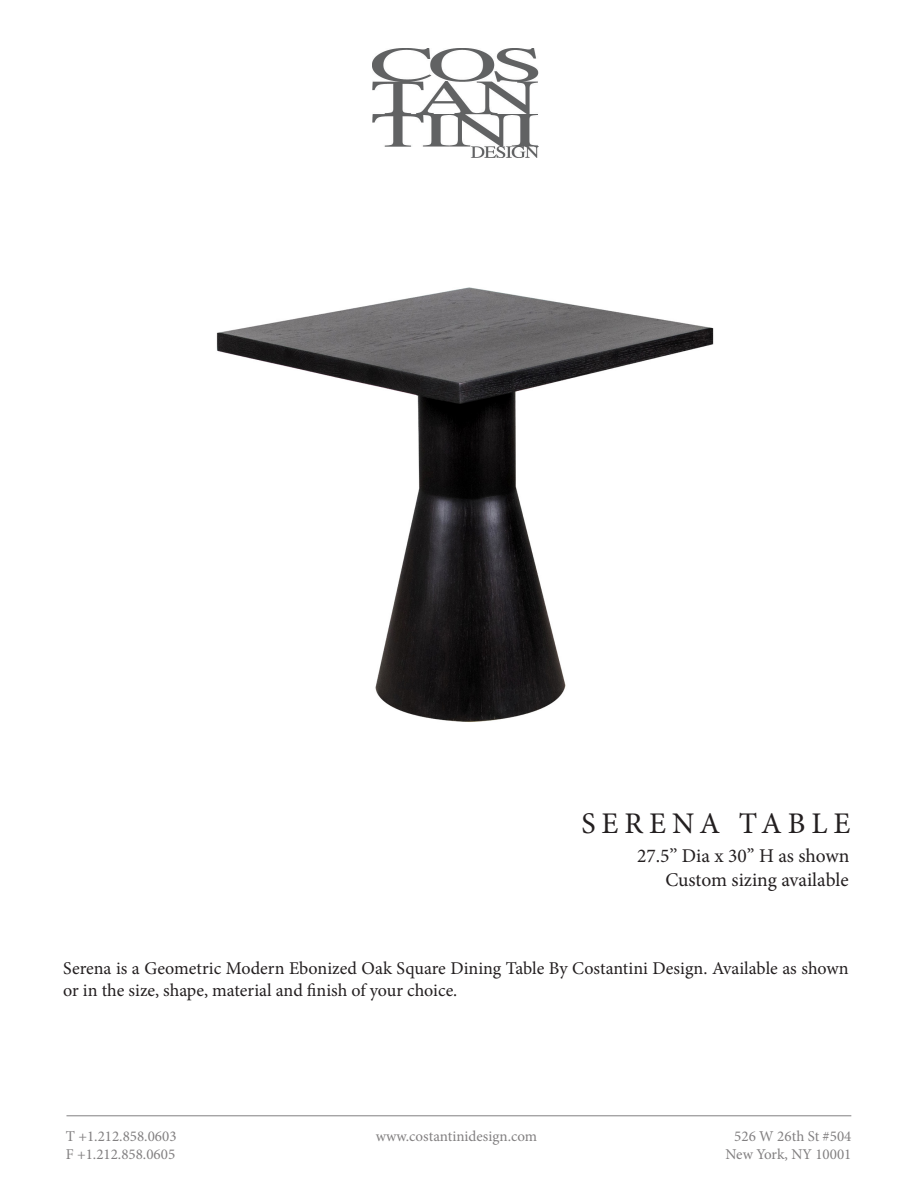
<style>
.page{position:relative;width:918px;height:1188px;background:#fff}
.page>*{position:absolute;margin:0;border:0;box-sizing:border-box;transform-origin:0 0}
.t1{font:30px "Minion Pro";letter-spacing:.2em;color:#231f20}
.t2{font:19.5px "Minion Pro";letter-spacing:-.005em;color:#231f20}
.t3{font:18px/21.6px "Minion Pro";color:#231f20}
.t4{font:15px/18px "Minion Pro";color:#828081;text-align:center}
</style>
<div class="page">
<hr style="left:66px;top:1116px;width:785px;height:1px;background:#828081">
<img style="left:372px;top:49px;width:167px;height:109px">
<img style="left:216px;top:287px;width:498px;height:435px">
<p class="t1" style="left:582px;top:804px;width:271px">SERENA TABLE</p>
<p class="t2" style="left:637px;top:843px;width:214px">27.5’’ Dia x 30’’ H as shown</p>
<p class="t2" style="left:666px;top:867px;width:185px">Custom sizing available</p>
<p class="t3" style="left:63px;top:958px;width:787px">Serena is a Geometric Modern Ebonized Oak Square Dining Table By Costantini Design. Available as shown or in the size, shape, material and finish of your choice.</p>
<p class="t4" style="left:66px;top:1128px;width:112px;text-align:left">T +1.212.858.0603<br>F +1.212.858.0605</p>
<p class="t4" style="left:376px;top:1128px;width:163px">www.costantinidesign.com</p>
<p class="t4" style="left:726px;top:1128px;width:127px">526 W 26th St #504<br>New York, NY 10001</p>
</div>
